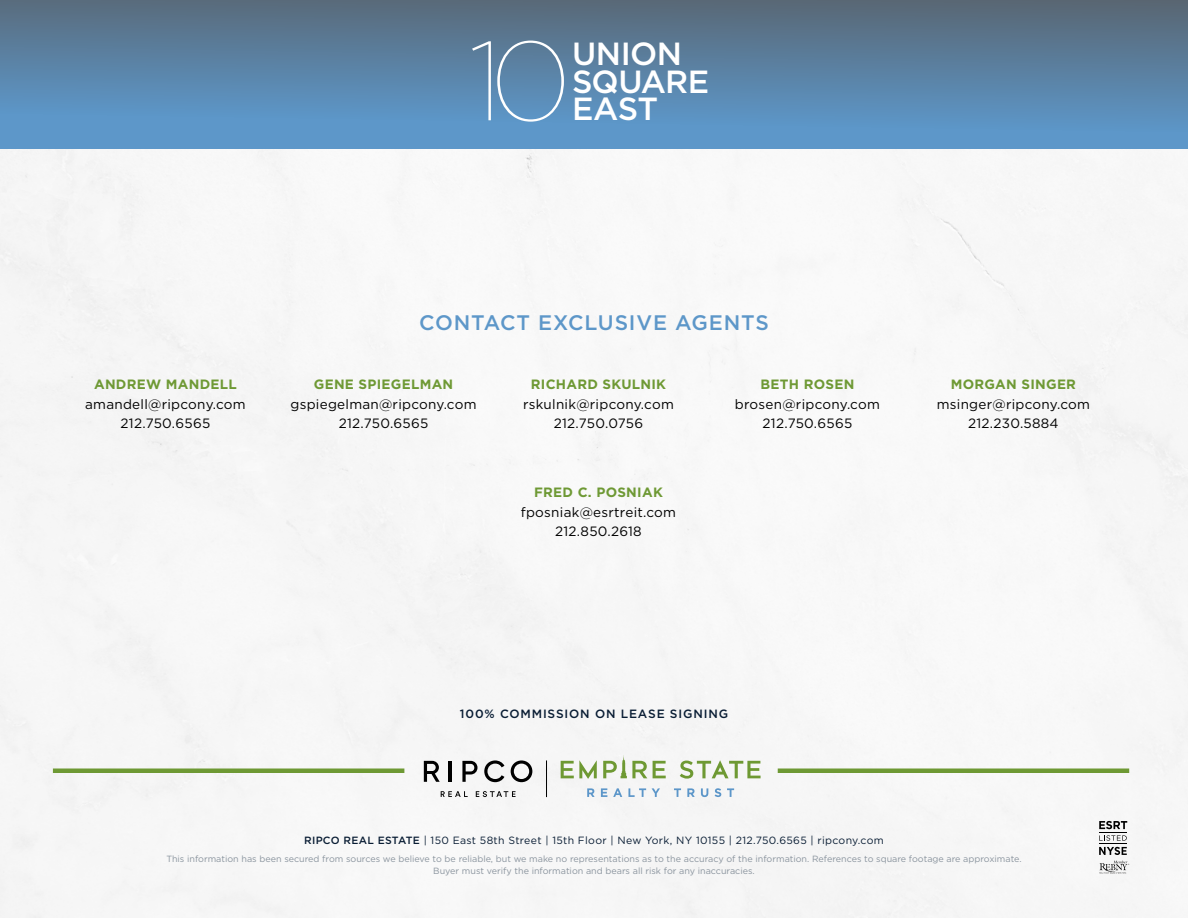
<style>
.page{position:relative;width:1188px;height:918px;background:#fff}
.page>*{position:absolute;margin:0;border:0;box-sizing:border-box;transform-origin:0 0}
.t1{font:100 112.05px "Gotham";color:#fff;scale:1.04 1}
.t2{font:500 31.95px/27.6px "Gotham";letter-spacing:-.02em;color:#fff}
.t3{font:500 21px "Gotham";letter-spacing:.04em;color:#5d97c9}
.t4{font:13.5px "Gotham";letter-spacing:.02em;color:#000}
.t5{font:700 13.5px "Gotham";letter-spacing:.02em;color:#6e9934}
.t6{font:500 12px "Gotham";letter-spacing:.07em;color:#091d34}
.t7{font:10.5px "Gotham";letter-spacing:.03em;color:#091d34}
.t8{font:9px/12px "Gotham";color:#8a949e;text-align:center}
.s1{font-weight:500}
</style>
<div class="page">
<img style="left:0;top:149px;width:1188px;height:769px">
<hr style="left:53px;top:769px;width:351px;height:4px;background:#6e9934">
<hr style="left:778px;top:769px;width:351px;height:4px;background:#6e9934">
<svg style="left:1099px;top:861px;width:30px;height:13px"></svg>
<svg style="left:1099px;top:821px;width:28px;height:34px"></svg>
<svg style="left:587px;top:788px;width:8px;height:9px"></svg>
<svg style="left:601px;top:788px;width:6px;height:9px"></svg>
<svg style="left:613px;top:788px;width:9px;height:9px"></svg>
<svg style="left:628px;top:788px;width:18px;height:9px"></svg>
<svg style="left:652px;top:788px;width:8px;height:9px"></svg>
<svg style="left:674px;top:788px;width:7px;height:9px"></svg>
<svg style="left:687px;top:788px;width:8px;height:9px"></svg>
<svg style="left:701px;top:788px;width:7px;height:9px"></svg>
<svg style="left:715px;top:788px;width:6px;height:9px"></svg>
<svg style="left:727px;top:788px;width:7px;height:9px"></svg>
<svg style="left:653px;top:761px;width:13px;height:17px"></svg>
<svg style="left:561px;top:760px;width:36px;height:19px"></svg>
<svg style="left:680px;top:760px;width:81px;height:19px"></svg>
<svg style="left:603px;top:755px;width:44px;height:23px"></svg>
<svg style="left:441px;top:791px;width:27px;height:6px"></svg>
<svg style="left:476px;top:791px;width:40px;height:6px"></svg>
<svg style="left:424px;top:761px;width:16px;height:21px"></svg>
<hr style="left:449px;top:761px;width:3px;height:21px;background:#000">
<svg style="left:484px;top:760px;width:20px;height:22px"></svg>
<svg style="left:511px;top:760px;width:21px;height:22px"></svg>
<svg style="left:462px;top:761px;width:15px;height:21px"></svg>
<hr style="left:546px;top:760px;width:1px;height:37px;background:#000">
<div style="left:0;top:0;width:1188px;height:149px;background:linear-gradient(to bottom,#596a79,#5d9dd4)"></div>
<p class="t1" style="left:468px;top:12px;width:101px">10</p>
<p class="t2" style="left:572px;top:40px;width:139px">UNION<br>SQUARE<br>EAST</p>
<p class="t5" style="left:94px;top:376px;width:144px">ANDREW MANDELL</p>
<p class="t4" style="left:85px;top:397px;width:162px">amandell@ripcony.com</p>
<p class="t4" style="left:121px;top:416px;width:91px">212.750.6565</p>
<p class="t3" style="left:419px;top:309px;width:351px">CONTACT EXCLUSIVE AGENTS</p>
<p class="t5" style="left:314px;top:376px;width:141px">GENE SPIEGELMAN</p>
<p class="t4" style="left:291px;top:397px;width:188px">gspiegelman@ripcony.com</p>
<p class="t4" style="left:339px;top:416px;width:91px">212.750.6565</p>
<p class="t5" style="left:531px;top:376px;width:137px">RICHARD SKULNIK</p>
<p class="t4" style="left:523px;top:397px;width:152px">rskulnik@ripcony.com</p>
<p class="t4" style="left:554px;top:416px;width:91px">212.750.0756</p>
<p class="t5" style="left:534px;top:484px;width:130px">FRED C. POSNIAK</p>
<p class="t4" style="left:521px;top:504px;width:157px">fposniak@esrtreit.com</p>
<p class="t4" style="left:555px;top:524px;width:88px">212.850.2618</p>
<p class="t5" style="left:761px;top:376px;width:95px">BETH ROSEN</p>
<p class="t4" style="left:735px;top:397px;width:146px">brosen@ripcony.com</p>
<p class="t4" style="left:763px;top:416px;width:91px">212.750.6565</p>
<p class="t5" style="left:951px;top:376px;width:127px">MORGAN SINGER</p>
<p class="t4" style="left:937px;top:397px;width:155px">msinger@ripcony.com</p>
<p class="t4" style="left:968px;top:416px;width:92px">212.230.5884</p>
<p class="t6" style="left:460px;top:706px;width:270px">100% COMMISSION ON LEASE SIGNING</p>
<p class="t7" style="left:304px;top:834px;width:581px"><span class="s1">RIPCO REAL ESTATE</span> | 150 East 58th Street | 15th Floor | New York, NY 10155 | 212.750.6565 | ripcony.com</p>
<p class="t8" style="left:166px;top:852px;width:857px">This information has been secured from sources we believe to be reliable, but we make no representations as to the accuracy of the information. References to square footage are approximate.<br>Buyer must verify the information and bears all risk for any inaccuracies.</p>
</div>
